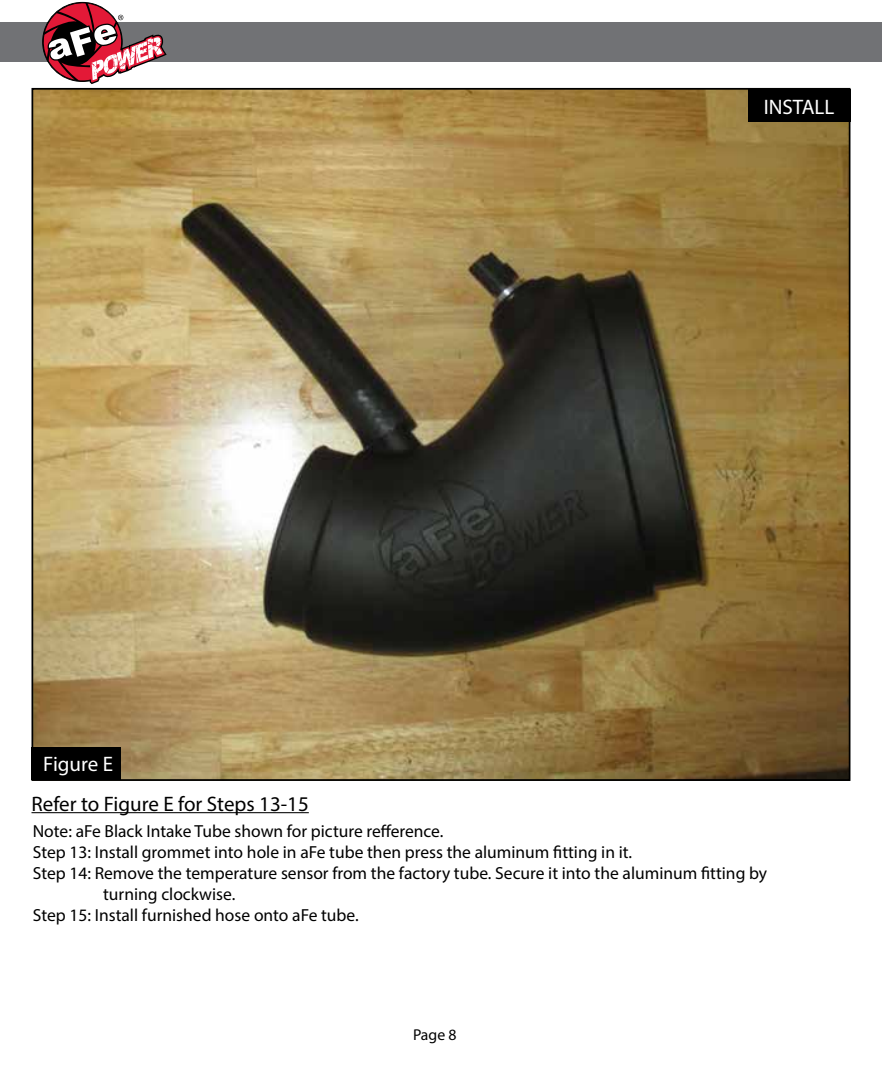
<style>
.page{position:relative;width:882px;height:1071px;background:#fff}
.page>*{position:absolute;margin:0;border:0;box-sizing:border-box;transform-origin:0 0}
.t1{font:21px "Myriad Pro";color:#000}
.t2{font:21px "Myriad Pro";color:#fff}
.t3{font:17.5px "Myriad Pro";color:#000}
.t4{font:15.75px "Myriad Pro";color:#000}
</style>
<div class="page">
<img style="left:35px;top:91px;width:812px;height:687px">
<hr style="left:32px;top:812px;width:277px;height:1px;background:#000">
<div style="left:32px;top:747px;width:89px;height:33px;background:#000"></div>
<div style="left:748px;top:89px;width:102px;height:33px;background:#000"></div>
<div style="left:0;top:23px;width:882px;height:39px;background:#717275"></div>
<svg style="left:43px;top:3px;width:124px;height:81px"></svg>
<p class="t2" style="left:43px;top:751px;width:71px">Figure E</p>
<p class="t2" style="left:764px;top:94px;width:72px">INSTALL</p>
<p class="t1" style="left:32px;top:791px;width:279px">Refer to Figure E for Steps 13-15</p>
<p class="t3" style="left:33px;top:820px;width:412px">Note: aFe Black Intake Tube shown for picture refference.</p>
<p class="t3" style="left:33px;top:841px;width:601px">Step 13: Install grommet into hole in aFe tube then press the aluminum fitting in it.</p>
<p class="t3" style="left:33px;top:862px;width:736px">Step 14: Remove the temperature sensor from the factory tube. Secure it into the aluminum fitting by</p>
<p class="t3" style="left:103px;top:883px;width:134px">turning clockwise.</p>
<p class="t3" style="left:33px;top:904px;width:327px">Step 15: Install furnished hose onto aFe tube.</p>
<p class="t4" style="left:413px;top:1025px;width:45px">Page 8</p>
</div>
